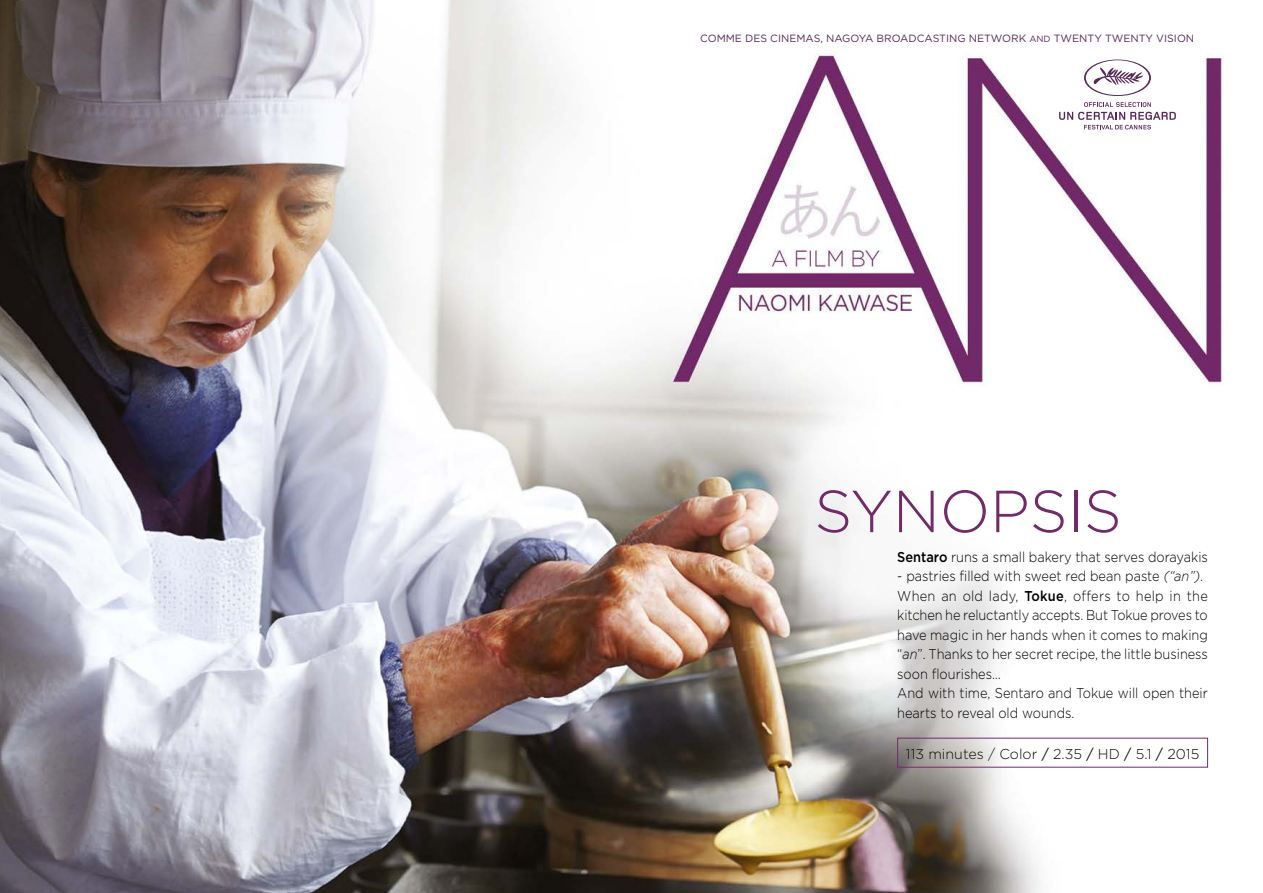
<style>
.page{position:relative;width:1263px;height:893px;background:#fff}
.page>*{position:absolute;margin:0;border:0;box-sizing:border-box;transform-origin:0 0}
.t1{font:300 59.25px "Gotham";color:#722a68}
.t2{font:300 14.25px/19.5px "Gotham";color:#000;scale:.9 1}
.t3{font:300 14.25px "Gotham";color:#0b0904}
.t4{font:10.5px "Gotham";color:#572857}
.s1{font-size:9px}
.s2{font-weight:500}
.s3{font-style:italic}
.s4{font-weight:400}
</style>
<div class="page">
<img style="left:0;top:0;width:1223px;height:893px">
<svg style="left:1084px;top:60px;width:67px;height:36px"></svg>
<svg style="left:1059px;top:102px;width:117px;height:27px"></svg>
<p class="t4" style="left:700px;top:33px;width:495px">COMME DES CINEMAS, NAGOYA BROADCASTING NETWORK <span class="s1">AND</span> TWENTY TWENTY VISION</p>
<h1 class="t1" style="left:814px;top:479px;width:309px">SYNOPSIS</h1>
<p class="t2" style="left:897px;top:547px;width:347px"><span class="s2">Sentaro</span> runs a small bakery that serves dorayakis</p>
<p class="t2" style="left:897px;top:566px;width:347px">- pastries filled with sweet red bean paste <span class="s3">(“an”)</span>.<br>When an old lady, <span class="s2">Tokue</span>, offers to help in the kitchen he reluctantly accepts. But Tokue proves to have magic in her hands when it comes to making “<span class="s3">an</span>”. Thanks to her secret recipe, the little business soon flourishes…<br>And with time, Sentaro and Tokue will open their hearts to reveal old wounds.</p>
<p class="t3" style="left:906px;top:746px;width:295px">113 minutes / Color <span class="s4">/</span> 2.35 <span class="s4">/</span> HD <span class="s4">/</span> 5.1 <span class="s4">/</span> 2015</p>
</div>
